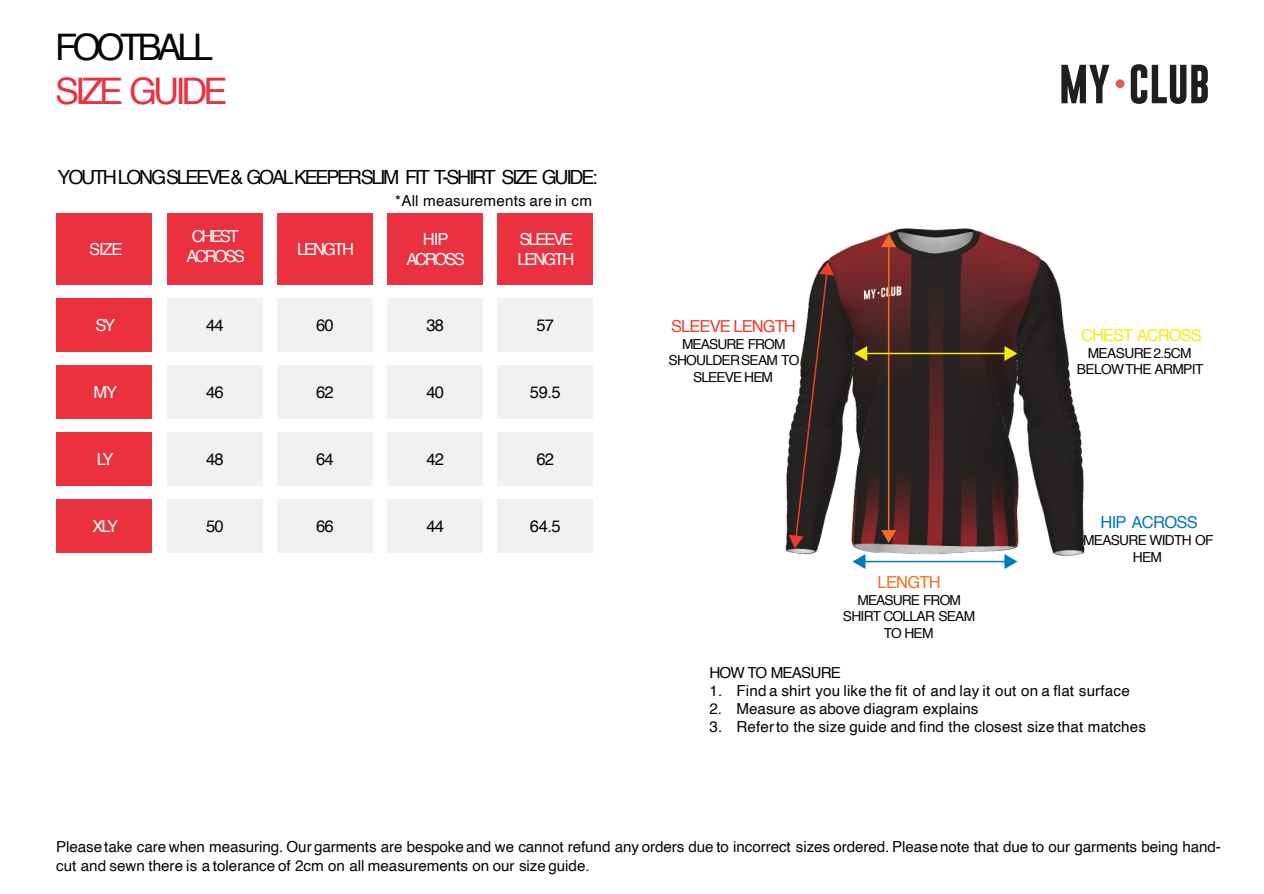
<style>
.page{position:relative;width:1264px;height:894px;background:#fff}
.page>*{position:absolute;margin:0;border:0;box-sizing:border-box;transform-origin:0 0}
.t1{font:36.6px "Helvetica";letter-spacing:-.11em;color:#eb313f}
.t2{font:36.6px "Helvetica";letter-spacing:-.12em;color:#050504}
.t3{font:19.5px "Helvetica";letter-spacing:-.115em;color:#040503}
.t4{font:16.5px/20px "Helvetica";letter-spacing:-.13em;color:#fff;text-align:center}
.t5{font:16.5px "Helvetica";letter-spacing:-.05em;color:#050504}
.t6{font:16.5px "Helvetica";letter-spacing:-.06em;color:#ef3c2a}
.t7{font:16.5px "Helvetica";letter-spacing:-.06em;color:#f4ec10}
.t8{font:16.5px "Helvetica";letter-spacing:-.04em;color:#0078ba}
.t9{font:16.5px "Helvetica";letter-spacing:-.045em;color:#f36e24}
.t10{font:15.15px/18.1px "Helvetica";letter-spacing:-.005em;color:#050504}
.t11{font:15.15px "Helvetica";letter-spacing:.005em;color:#040503}
.t12{font:15.15px "Helvetica";letter-spacing:-.055em;color:#040503}
.t13{font:13.8px/16.5px "Helvetica";letter-spacing:-.05em;color:#040503;text-align:center}
</style>
<div class="page">
<div style="left:57px;top:213px;width:95px;height:72px;background:#eb313f"></div>
<div style="left:57px;top:298px;width:95px;height:53px;background:#eb313f"></div>
<div style="left:57px;top:365px;width:95px;height:53px;background:#eb313f"></div>
<div style="left:57px;top:432px;width:95px;height:53px;background:#eb313f"></div>
<div style="left:57px;top:499px;width:95px;height:53px;background:#eb313f"></div>
<div style="left:167px;top:213px;width:95px;height:72px;background:#eb313f"></div>
<div style="left:277px;top:213px;width:95px;height:72px;background:#eb313f"></div>
<div style="left:387px;top:213px;width:95px;height:72px;background:#eb313f"></div>
<div style="left:497px;top:213px;width:95px;height:72px;background:#eb313f"></div>
<div style="left:167px;top:298px;width:95px;height:53px;background:#f0f1f1"></div>
<div style="left:167px;top:365px;width:95px;height:53px;background:#f0f1f1"></div>
<div style="left:167px;top:432px;width:95px;height:53px;background:#f0f1f1"></div>
<div style="left:167px;top:499px;width:95px;height:53px;background:#f0f1f1"></div>
<div style="left:277px;top:298px;width:95px;height:53px;background:#f0f1f1"></div>
<div style="left:277px;top:365px;width:95px;height:53px;background:#f0f1f1"></div>
<div style="left:277px;top:432px;width:95px;height:53px;background:#f0f1f1"></div>
<div style="left:277px;top:499px;width:95px;height:53px;background:#f0f1f1"></div>
<div style="left:387px;top:298px;width:95px;height:53px;background:#f0f1f1"></div>
<div style="left:387px;top:365px;width:95px;height:53px;background:#f0f1f1"></div>
<div style="left:387px;top:432px;width:95px;height:53px;background:#f0f1f1"></div>
<div style="left:387px;top:499px;width:95px;height:53px;background:#f0f1f1"></div>
<div style="left:497px;top:298px;width:95px;height:53px;background:#f0f1f1"></div>
<div style="left:497px;top:365px;width:95px;height:53px;background:#f0f1f1"></div>
<div style="left:497px;top:432px;width:95px;height:53px;background:#f0f1f1"></div>
<div style="left:497px;top:499px;width:95px;height:53px;background:#f0f1f1"></div>
<svg style="left:1061px;top:65px;width:48px;height:38px"></svg>
<svg style="left:1130px;top:64px;width:77px;height:40px"></svg>
<div style="left:1115px;top:79px;width:9px;height:9px;background:#de5c5f;border-radius:50%"></div>
<img style="left:785px;top:228px;width:300px;height:341px">
<hr style="left:887px;top:245px;width:2px;height:287px;background:#f36e24">
<svg style="left:881px;top:234px;width:15px;height:13px"></svg>
<svg style="left:881px;top:530px;width:15px;height:13px"></svg>
<hr style="left:865px;top:352px;width:141px;height:2px;background:#f4ec10">
<svg style="left:854px;top:346px;width:13px;height:15px"></svg>
<svg style="left:1004px;top:346px;width:13px;height:15px"></svg>
<hr style="left:863px;top:560px;width:143px;height:2px;background:#0078ba">
<svg style="left:852px;top:554px;width:13px;height:15px"></svg>
<svg style="left:1004px;top:554px;width:13px;height:15px"></svg>
<svg style="left:788px;top:262px;width:46px;height:286px"></svg>
<h1 class="t2" style="left:55px;top:32px;width:160px">FOOTBALL</h1>
<h1 class="t1" style="left:55px;top:76px;width:174px">SIZE GUIDE</h1>
<p class="t3" style="left:58px;top:169px;width:541px">YOUTH LONG SLEEVE &amp; GOAL KEEPER SLIM FIT T-SHIRT SIZE GUIDE:</p>
<p class="t11" style="left:395px;top:195px;width:198px">*All measurements are in cm</p>
<p class="t4" style="left:89px;top:240px;width:35px">SIZE</p>
<p class="t4" style="left:186px;top:227px;width:60px">CHEST<br>ACROSS</p>
<p class="t4" style="left:297px;top:240px;width:58px">LENGTH</p>
<p class="t4" style="left:406px;top:230px;width:60px">HIP<br>ACROSS</p>
<p class="t4" style="left:517px;top:230px;width:58px;text-align:left">SLEEVE<br>LENGTH</p>
<p class="t4" style="left:95px;top:316px;width:21px">SY</p>
<p class="t5" style="left:206px;top:318px;width:19px">44</p>
<p class="t5" style="left:316px;top:318px;width:19px">60</p>
<p class="t5" style="left:426px;top:318px;width:19px">38</p>
<p class="t5" style="left:536px;top:318px;width:19px">57</p>
<p class="t6" style="left:671px;top:320px;width:126px">SLEEVE LENGTH</p>
<p class="t13" style="left:668px;top:336px;width:132px">MEASURE FROM<br>SHOULDER SEAM TO<br>SLEEVE HEM</p>
<p class="t7" style="left:1081px;top:328px;width:122px">CHEST ACROSS</p>
<p class="t13" style="left:1076px;top:345px;width:128px">MEASURE 2.5CM<br>BELOW THE ARMPIT</p>
<p class="t4" style="left:93px;top:383px;width:25px">MY</p>
<p class="t5" style="left:206px;top:385px;width:19px">46</p>
<p class="t5" style="left:316px;top:385px;width:19px">62</p>
<p class="t5" style="left:426px;top:385px;width:19px">40</p>
<p class="t5" style="left:530px;top:385px;width:32px">59.5</p>
<p class="t4" style="left:97px;top:450px;width:18px">LY</p>
<p class="t5" style="left:206px;top:452px;width:19px">48</p>
<p class="t5" style="left:316px;top:452px;width:19px">64</p>
<p class="t5" style="left:426px;top:452px;width:19px">42</p>
<p class="t5" style="left:536px;top:452px;width:19px">62</p>
<p class="t4" style="left:92px;top:517px;width:27px">XLY</p>
<p class="t5" style="left:206px;top:519px;width:19px">50</p>
<p class="t5" style="left:316px;top:519px;width:19px">66</p>
<p class="t5" style="left:426px;top:519px;width:19px">44</p>
<p class="t5" style="left:530px;top:519px;width:32px">64.5</p>
<p class="t8" style="left:1100px;top:516px;width:99px">HIP ACROSS</p>
<p class="t13" style="left:1082px;top:532px;width:132px">MEASURE WIDTH OF<br>HEM</p>
<p class="t9" style="left:877px;top:575px;width:65px">LENGTH</p>
<p class="t13" style="left:842px;top:592px;width:134px">MEASURE FROM<br>SHIRT COLLAR SEAM<br>TO HEM</p>
<p class="t12" style="left:709px;top:666px;width:133px">HOW TO MEASURE</p>
<p class="t11" style="left:709px;top:684px;width:422px">1. Find a shirt you like the fit of and lay it out on a flat surface</p>
<p class="t11" style="left:709px;top:702px;width:270px">2. Measure as above diagram explains</p>
<p class="t11" style="left:709px;top:720px;width:438px">3. Refer to the size guide and find the closest size that matches</p>
<p class="t10" style="left:56px;top:838px;width:1166px">Please take care when measuring. Our garments are bespoke and we cannot refund any orders due to incorrect sizes ordered. Please note that due to our garments being hand&shy;cut and sewn there is a tolerance of 2cm on all measurements on our size guide.</p>
</div>
